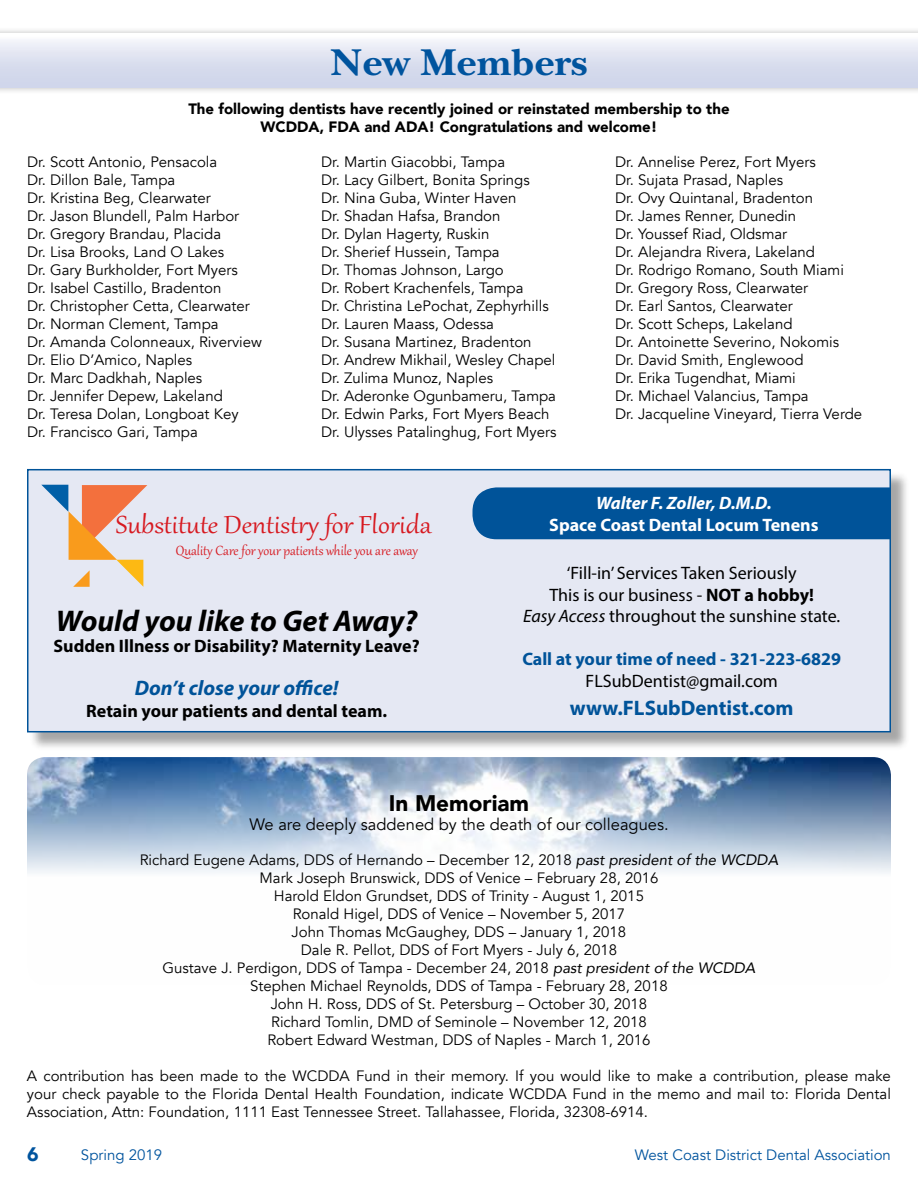
<style>
.page{position:relative;width:918px;height:1188px;background:#fff}
.page>*{position:absolute;margin:0;border:0;box-sizing:border-box;transform-origin:0 0}
.t1{font:700 39px "New Baskerville";color:#00549e;scale:1.05 1}
.t2{font:30.3px "Gabriola";color:#d71920;scale:1.09 1}
.t3{font:italic 700 30px "Myriad Pro";color:#000}
.t4{font:900 22.5px "Avenir";color:#000}
.t5{font:italic 700 21px "Myriad Pro";color:#005399}
.t6{font:700 21px "Myriad Pro";color:#005399}
.t7{font:900 19.5px "Avenir";color:#00549e}
.t8{font:18px/21.6px "Myriad Pro";color:#000;text-align:center}
.t9{font:700 18px "Myriad Pro";color:#000}
.t10{font:700 18px "Myriad Pro";color:#005399}
.t11{font:700 18px "Myriad Pro";color:#fff}
.t12{font:italic 700 18px "Myriad Pro";color:#fff}
.t13{font:16.5px "Avenir";color:#000}
.t14{font:16.2px "Gabriola";color:#d71920}
.t15{font:15px/18px "Avenir";color:#000}
.t16{font:900 15px/18px "Avenir";color:#000;text-align:center}
.t17{font:15px "Avenir";color:#00549e}
.s1{font-weight:700}
.s2{font-style:italic}
</style>
<div class="page">
<img style="left:27px;top:757px;width:864px;height:116px">
<div style="left:0;top:27px;width:918px;height:68px;background:#000;opacity:.2"></div>
<div style="left:0;top:34px;width:918px;height:54px;background:linear-gradient(to bottom,#f7f7fb,#c9d0e8)"></div>
<div style="left:29px;top:471px;width:880px;height:280px;background:#000;opacity:.35"></div>
<div style="left:27px;top:469px;width:864px;height:263px;background:#e5e8f3;border:2px solid #005399"></div>
<div style="left:472px;top:487px;width:419px;height:52px;background:#005399"></div>
<svg style="left:41px;top:485px;width:106px;height:102px"></svg>
<h1 class="t1" style="left:330px;top:40px;width:246px">New Members</h1>
<p class="t16" style="left:188px;top:99px;width:543px">The following dentists have recently joined or reinstated membership to the<br>WCDDA, FDA and ADA! Congratulations and welcome!</p>
<p class="t15" style="left:27px;top:153px;width:237px">Dr. Scott Antonio, Pensacola<br>Dr. Dillon Bale, Tampa<br>Dr. Kristina Beg, Clearwater<br>Dr. Jason Blundell, Palm Harbor<br>Dr. Gregory Brandau, Placida<br>Dr. Lisa Brooks, Land O Lakes<br>Dr. Gary Burkholder, Fort Myers<br>Dr. Isabel Castillo, Bradenton<br>Dr. Christopher Cetta, Clearwater<br>Dr. Norman Clement, Tampa<br>Dr. Amanda Colonneaux, Riverview<br>Dr. Elio D’Amico, Naples<br>Dr. Marc Dadkhah, Naples<br>Dr. Jennifer Depew, Lakeland<br>Dr. Teresa Dolan, Longboat Key<br>Dr. Francisco Gari, Tampa</p>
<p class="t15" style="left:321px;top:153px;width:237px">Dr. Martin Giacobbi, Tampa<br>Dr. Lacy Gilbert, Bonita Springs<br>Dr. Nina Guba, Winter Haven<br>Dr. Shadan Hafsa, Brandon<br>Dr. Dylan Hagerty, Ruskin<br>Dr. Sherief Hussein, Tampa<br>Dr. Thomas Johnson, Largo<br>Dr. Robert Krachenfels, Tampa<br>Dr. Christina LePochat, Zephyrhills<br>Dr. Lauren Maass, Odessa<br>Dr. Susana Martinez, Bradenton<br>Dr. Andrew Mikhail, Wesley Chapel<br>Dr. Zulima Munoz, Naples<br>Dr. Aderonke Ogunbameru, Tampa<br>Dr. Edwin Parks, Fort Myers Beach<br>Dr. Ulysses Patalinghug, Fort Myers</p>
<p class="t15" style="left:615px;top:153px;width:249px">Dr. Annelise Perez, Fort Myers<br>Dr. Sujata Prasad, Naples<br>Dr. Ovy Quintanal, Bradenton<br>Dr. James Renner, Dunedin<br>Dr. Youssef Riad, Oldsmar<br>Dr. Alejandra Rivera, Lakeland<br>Dr. Rodrigo Romano, South Miami<br>Dr. Gregory Ross, Clearwater<br>Dr. Earl Santos, Clearwater<br>Dr. Scott Scheps, Lakeland<br>Dr. Antoinette Severino, Nokomis<br>Dr. David Smith, Englewood<br>Dr. Erika Tugendhat, Miami<br>Dr. Michael Valancius, Tampa<br>Dr. Jacqueline Vineyard, Tierra Verde</p>
<p class="t12" style="left:596px;top:492px;width:177px">Walter F. Zoller, D.M.D.</p>
<h2 class="t2" style="left:116px;top:505px;width:291px">Substitute Dentistry for Florida</h2>
<p class="t11" style="left:549px;top:513px;width:271px">Space Coast Dental Locum Tenens</p>
<p class="t14" style="left:176px;top:540px;width:244px">Quality Care for your patients while you are away</p>
<h3 class="t3" style="left:56px;top:601px;width:363px">Would you like to Get Away?</h3>
<p class="t9" style="left:54px;top:634px;width:368px">Sudden Illness or Disability? Maternity Leave?</p>
<h3 class="t5" style="left:135px;top:675px;width:205px">Don’t close your office!</h3>
<p class="t9" style="left:86px;top:699px;width:303px">Retain your patients and dental team.</p>
<p class="t8" style="left:523px;top:562px;width:319px">‘Fill-in’ Services Taken Seriously<br>This is our business - <span class="s1">NOT a hobby!<br></span><span class="s2">Easy Access</span> throughout the sunshine state.</p>
<p class="t10" style="left:522px;top:648px;width:320px">Call at your time of need - 321-223-6829</p>
<p class="t8" style="left:586px;top:670px;width:194px">FLSubDentist@gmail.com</p>
<h3 class="t6" style="left:570px;top:695px;width:225px">www.FLSubDentist.com</h3>
<h3 class="t4" style="left:389px;top:784px;width:142px">In Memoriam</h3>
<p class="t13" style="left:249px;top:815px;width:421px">We are deeply saddened by the death of our colleagues.</p>
<p class="t15" style="left:140px;top:851px;width:640px;text-align:center">Richard Eugene Adams, DDS of Hernando – December 12, 2018 <span class="s2">past president of the WCDDA </span>Mark Joseph Brunswick, DDS of Venice – February 28, 2016<br>Harold Eldon Grundset, DDS of Trinity - August 1, 2015<br>Ronald Higel, DDS of Venice – November 5, 2017<br>John Thomas McGaughey, DDS – January 1, 2018<br>Dale R. Pellot, DDS of Fort Myers - July 6, 2018<br>Gustave J. Perdigon, DDS of Tampa - December 24, 2018 <span class="s2">past president of the WCDDA </span>Stephen Michael Reynolds, DDS of Tampa - February 28, 2018<br>John H. Ross, DDS of St. Petersburg – October 30, 2018<br>Richard Tomlin, DMD of Seminole – November 12, 2018<br>Robert Edward Westman, DDS of Naples - March 1, 2016</p>
<p class="t15" style="left:27px;top:1067px;width:866px;text-align:justify">A contribution has been made to the WCDDA Fund in their memory. If you would like to make a contribution, please make your check payable to the Florida Dental Health Foundation, indicate WCDDA Fund in the memo and mail to: Florida Dental Association, Attn: Foundation, 1111 East Tennessee Street. Tallahassee, Florida, 32308-6914.</p>
<h3 class="t7" style="left:27px;top:1138px;width:13px">6</h3>
<p class="t17" style="left:81px;top:1146px;width:83px">Spring 2019</p>
<p class="t17" style="left:635px;top:1146px;width:258px">West Coast District Dental Association</p>
</div>
